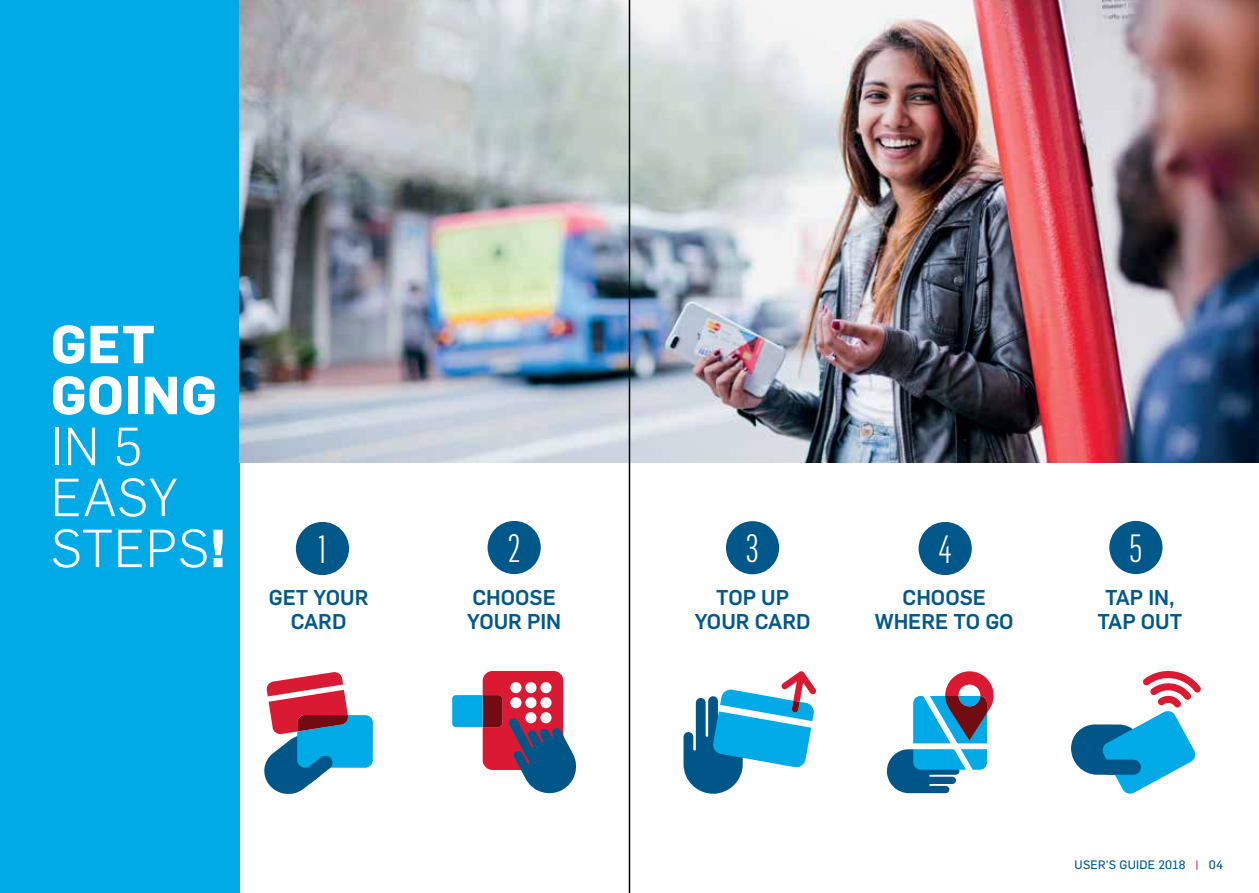
<style>
.page{position:relative;width:1259px;height:893px;background:#fff}
.page>*{position:absolute;margin:0;border:0;box-sizing:border-box;transform-origin:0 0}
.t1{font:300 52.5px/51px "Flama";letter-spacing:.02em;color:#fff}
.t2{font:700 52.5px/51px "Flama";letter-spacing:.02em;color:#fff}
.t3{font:300 38.7px "Flama Condensed";color:#fff}
.t4{font:500 21px/24px "Flama";color:#00588b;text-align:center}
.t5{font:12px "Flama Basic";letter-spacing:.02em;color:#005689}
.s1{font-weight:700}
.s2{color:#da1a32}
</style>
<div class="page">
<div style="left:0;top:0;width:239px;height:893px;background:#00aae7"></div>
<svg style="left:264px;top:672px;width:109px;height:122px"></svg>
<svg style="left:452px;top:671px;width:125px;height:123px"></svg>
<div style="left:296px;top:522px;width:53px;height:53px;background:#00578a;border-radius:50%"></div>
<div style="left:487px;top:521px;width:54px;height:53px;background:#00578a;border-radius:50%"></div>
<img style="left:239px;top:0;width:1020px;height:462px">
<svg style="left:683px;top:671px;width:133px;height:123px"></svg>
<svg style="left:1071px;top:671px;width:130px;height:123px"></svg>
<svg style="left:887px;top:671px;width:107px;height:122px"></svg>
<div style="left:726px;top:521px;width:53px;height:53px;background:#00578a;border-radius:50%"></div>
<div style="left:918px;top:522px;width:53px;height:53px;background:#00578a;border-radius:50%"></div>
<div style="left:1109px;top:521px;width:53px;height:53px;background:#00578a;border-radius:50%"></div>
<hr style="left:629px;top:0;width:1px;height:893px;background:#000">
<h1 class="t2" style="left:51px;top:315px;width:167px">GET<br>GOING</h1>
<h1 class="t1" style="left:51px;top:418px;width:177px">IN 5<br>EASY<br>STEPS<span class="s1">!</span></h1>
<h2 class="t3" style="left:318px;top:525px;width:11px">1</h2>
<h2 class="t3" style="left:508px;top:524px;width:14px">2</h2>
<p class="t4" style="left:269px;top:584px;width:101px">GET YOUR<br>CARD</p>
<p class="t4" style="left:467px;top:584px;width:96px;text-align:left">CHOOSE<br>YOUR PIN</p>
<h2 class="t3" style="left:746px;top:524px;width:15px">3</h2>
<h2 class="t3" style="left:938px;top:525px;width:16px">4</h2>
<h2 class="t3" style="left:1129px;top:524px;width:15px">5</h2>
<p class="t4" style="left:694px;top:584px;width:117px">TOP UP<br>YOUR CARD</p>
<p class="t4" style="left:875px;top:584px;width:140px">CHOOSE<br>WHERE TO GO</p>
<p class="t4" style="left:1097px;top:584px;width:86px">TAP IN,<br>TAP OUT</p>
<p class="t5" style="left:1074px;top:856px;width:150px">USER’S GUIDE 2018 <span class="s2">|</span> 04</p>
</div>
